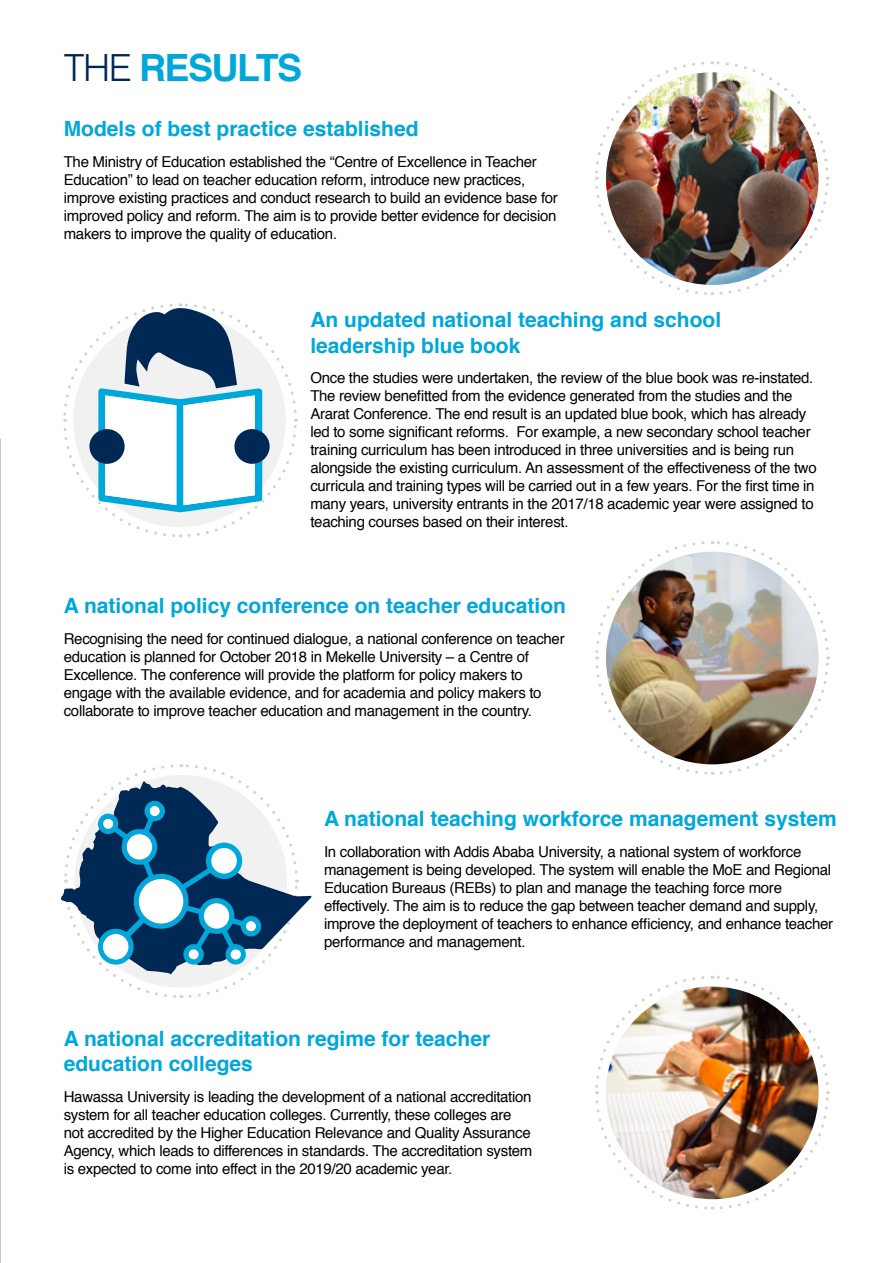
<style>
.page{position:relative;width:893px;height:1263px;background:#fff}
.page>*{position:absolute;margin:0;border:0;box-sizing:border-box;transform-origin:0 0}
.t1{font:700 37.5px "Helvetica";letter-spacing:-.04em;color:#00a7db}
.t2{font:700 21px/25.2px "Helvetica";color:#00a7db}
.t3{font:15px/18px "Helvetica";letter-spacing:-.02em;color:#000}
.s1{font-weight:300;color:#002855}
</style>
<div class="page">
<svg style="left:595px;top:61px;width:235px;height:234px"></svg>
<img style="left:606px;top:72px;width:213px;height:213px;border-radius:106px">
<svg style="left:63px;top:303px;width:235px;height:235px"></svg>
<div style="left:234px;top:429px;width:36px;height:35px;background:#002855;border-radius:50%"></div>
<svg style="left:63px;top:764px;width:236px;height:234px"></svg>
<div style="left:139px;top:879px;width:44px;height:45px;background:#fff;border-radius:50%"></div>
<div style="left:103px;top:934px;width:26px;height:25px;background:#fff;border-radius:50%"></div>
<div style="left:204px;top:903px;width:25px;height:26px;background:#fff;border-radius:50%"></div>
<div style="left:211px;top:848px;width:26px;height:26px;background:#fff;border-radius:50%"></div>
<div style="left:127px;top:834px;width:25px;height:26px;background:#fff;border-radius:50%"></div>
<div style="left:103px;top:819px;width:10px;height:10px;background:#fff;border-radius:50%"></div>
<div style="left:246px;top:921px;width:10px;height:10px;background:#fff;border-radius:50%"></div>
<div style="left:150px;top:806px;width:10px;height:10px;background:#fff;border-radius:50%"></div>
<div style="left:188px;top:949px;width:11px;height:10px;background:#fff;border-radius:50%"></div>
<div style="left:231px;top:949px;width:10px;height:10px;background:#fff;border-radius:50%"></div>
<img style="left:595px;top:541px;width:235px;height:234px">
<img style="left:595px;top:975px;width:235px;height:235px">
<img style="left:0;top:0;width:1px;height:525px">
<h1 class="t1" style="left:64px;top:38px;width:240px"><span class="s1">THE</span> RESULTS</h1>
<h2 class="t2" style="left:64px;top:117px;width:356px">Models of best practice established</h2>
<p class="t3" style="left:64px;top:153px;width:496px">The Ministry of Education established the “Centre of Excellence in Teacher Education” to lead on teacher education reform, introduce new practices, improve existing practices and conduct research to build an evidence base for improved policy and reform. The aim is to provide better evidence for decision makers to improve the quality of education.</p>
<h2 class="t2" style="left:310px;top:308px;width:412px">An updated national teaching and school leadership blue book</h2>
<p class="t3" style="left:310px;top:369px;width:508px">Once the studies were undertaken, the review of the blue book was re-instated.<br>The review benefitted from the evidence generated from the studies and the Ararat Conference. The end result is an updated blue book, which has already led to some significant reforms. For example, a new secondary school teacher training curriculum has been introduced in three universities and is being run alongside the existing curriculum. An assessment of the effectiveness of the two curricula and training types will be carried out in a few years. For the first time in many years, university entrants in the 2017/18 academic year were assigned to teaching courses based on their interest.</p>
<h2 class="t2" style="left:64px;top:593px;width:504px">A national policy conference on teacher education</h2>
<p class="t3" style="left:64px;top:630px;width:502px">Recognising the need for continued dialogue, a national conference on teacher education is planned for October 2018 in Mekelle University – a Centre of Excellence. The conference will provide the platform for policy makers to engage with the available evidence, and for academia and policy makers to collaborate to improve teacher education and management in the country.</p>
<h2 class="t2" style="left:324px;top:806px;width:514px">A national teaching workforce management system</h2>
<p class="t3" style="left:324px;top:843px;width:511px">In collaboration with Addis Ababa University, a national system of workforce management is being developed. The system will enable the MoE and Regional Education Bureaus (REBs) to plan and manage the teaching force more effectively. The aim is to reduce the gap between teacher demand and supply, improve the deployment of teachers to enhance efficiency, and enhance teacher performance and management.</p>
<h2 class="t2" style="left:64px;top:1026px;width:428px">A national accreditation regime for teacher education colleges</h2>
<p class="t3" style="left:64px;top:1088px;width:470px">Hawassa University is leading the development of a national accreditation system for all teacher education colleges. Currently, these colleges are not accredited by the Higher Education Relevance and Quality Assurance Agency, which leads to differences in standards. The accreditation system is expected to come into effect in the 2019/20 academic year.</p>
</div>
